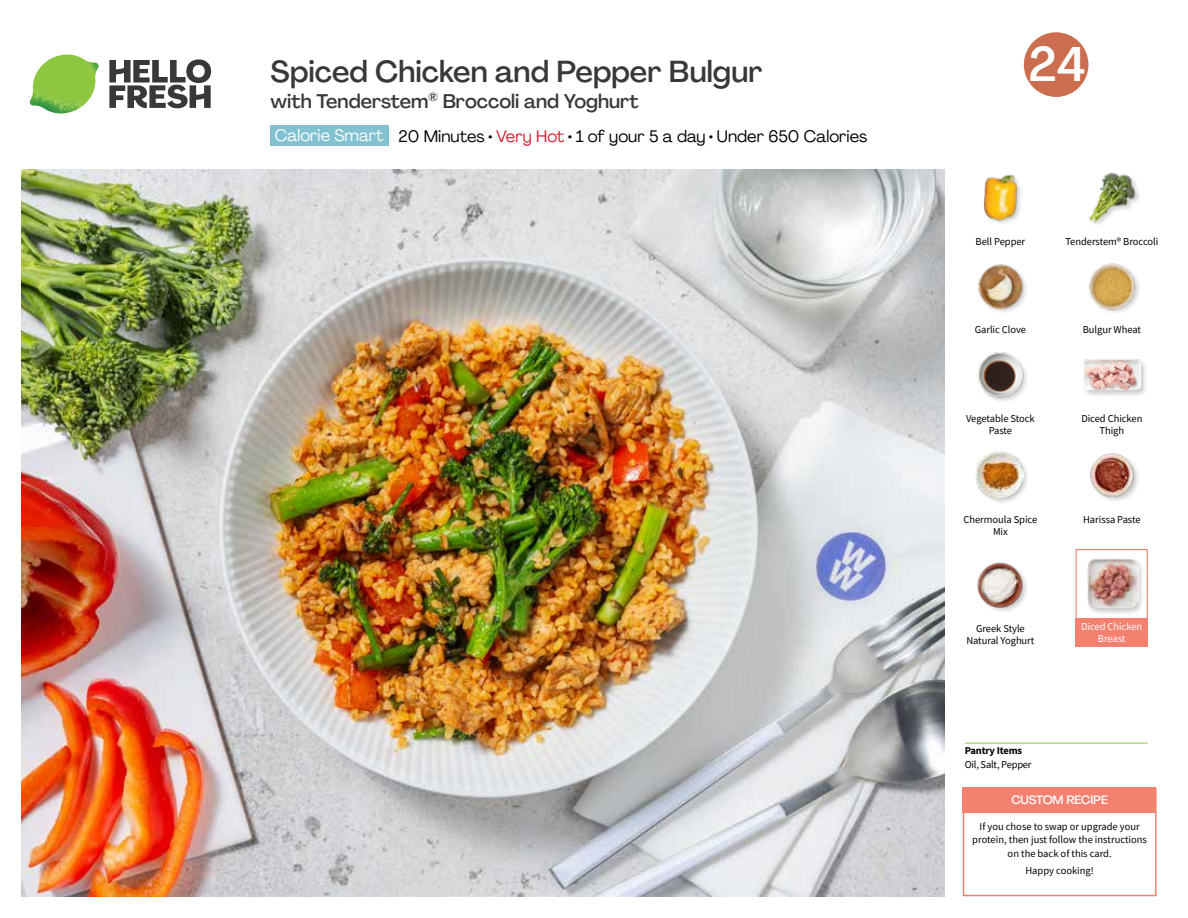
<style>
.page{position:relative;width:1188px;height:918px;background:#fff}
.page>*{position:absolute;margin:0;border:0;box-sizing:border-box;transform-origin:0 0}
.t1{font:500 54px "Agrandir";color:#fff}
.t2{font:500 48px "Agrandir";color:#fff}
.t3{font:500 30px "Agrandir";color:#383839}
.t4{font:500 19.5px "Agrandir";color:#383839}
.t5{font:16.5px "Agrandir";color:#000}
.t6{font:500 12px "Agrandir";letter-spacing:-.01em;color:#fff}
.t7{font:10.5px/12px "Source Sans Pro";letter-spacing:-.005em;color:#000;text-align:center}
.t8{font:10.5px/12px "Source Sans Pro";letter-spacing:-.005em;color:#fff;text-align:center}
.t9{font:700 10.5px "Source Sans Pro";letter-spacing:-.02em;color:#000}
.s1{color:#fff}
.s2{color:#d81b2c}
</style>
<div class="page">
<svg style="left:109px;top:59px;width:102px;height:49px"></svg>
<img style="left:30px;top:55px;width:69px;height:59px">
<img style="left:21px;top:170px;width:924px;height:727px">
<div style="left:963px;top:788px;width:194px;height:108px;border:2px solid #f48070"></div>
<div style="left:963px;top:788px;width:193px;height:25px;background:#f48070"></div>
<hr style="left:965px;top:743px;width:183px;height:1px;background:#82c341">
<img style="left:977px;top:562px;width:50px;height:49px">
<img style="left:977px;top:352px;width:50px;height:50px">
<div style="left:975px;top:450px;width:55px;height:55px;background:#000;opacity:.2"></div>
<img style="left:976px;top:451px;width:47px;height:48px">
<img style="left:1090px;top:453px;width:48px;height:48px">
<div style="left:1082px;top:358px;width:66px;height:40px;background:#000;opacity:.2"></div>
<img style="left:1083px;top:358px;width:58px;height:40px">
<img style="left:983px;top:174px;width:38px;height:50px">
<img style="left:978px;top:264px;width:48px;height:48px">
<img style="left:1089px;top:263px;width:50px;height:50px">
<img style="left:1089px;top:172px;width:50px;height:52px">
<div style="left:271px;top:126px;width:118px;height:20px;background:#82c1cf"></div>
<div style="left:1076px;top:549px;width:72px;height:72px;border:1px solid #f48070"></div>
<div style="left:1076px;top:618px;width:72px;height:29px;background:#f48070"></div>
<div style="left:1086px;top:557px;width:59px;height:59px;background:#000;opacity:.2"></div>
<img style="left:1087px;top:558px;width:51px;height:51px">
<svg style="left:1023px;top:32px;width:66px;height:65px"></svg>
<h3 class="t3" style="left:271px;top:53px;width:494px">Spiced Chicken and Pepper Bulgur</h3>
<h3 class="t4" style="left:271px;top:89px;width:370px">with Tenderstem<sup>®</sup> Broccoli and Yoghurt</h3>
<h3 class="t5" style="left:275px;top:126px;width:594px"><span class="s1">Calorie Smart</span> 20 Minutes • <span class="s2">Very Hot</span> • 1 of your 5 a day • Under 650 Calories</h3>
<h1 class="t1" style="left:1023px;top:31px;width:66px">24</h1>
<h2 class="t2" style="left:1028px;top:35px;width:59px">24</h2>
<p class="t7" style="left:976px;top:235px;width:51px">Bell Pepper</p>
<p class="t7" style="left:1065px;top:235px;width:95px">Tenderstem® Broccoli</p>
<p class="t7" style="left:975px;top:324px;width:53px">Garlic Clove</p>
<p class="t7" style="left:1083px;top:324px;width:60px">Bulgur Wheat</p>
<p class="t7" style="left:966px;top:413px;width:70px">Vegetable Stock<br>Paste</p>
<p class="t7" style="left:1081px;top:413px;width:63px">Diced Chicken<br>Thigh</p>
<p class="t7" style="left:964px;top:513px;width:75px">Chermoula Spice</p>
<p class="t7" style="left:1083px;top:513px;width:59px">Harissa Paste</p>
<p class="t7" style="left:993px;top:525px;width:16px">Mix</p>
<p class="t7" style="left:966px;top:622px;width:70px">Greek Style<br>Natural Yoghurt</p>
<p class="t9" style="left:965px;top:743px;width:59px">Pantry Items</p>
<p class="t7" style="left:965px;top:759px;width:68px">Oil, Salt, Pepper</p>
<p class="t8" style="left:1081px;top:621px;width:63px">Diced Chicken<br>Breast</p>
<p class="t6" style="left:1011px;top:792px;width:98px">CUSTOM RECIPE</p>
<p class="t7" style="left:972px;top:819px;width:176px;line-height:13.5px">If you chose to swap or upgrade your protein, then just follow the instructions on the back of this card.</p>
<p class="t7" style="left:1025px;top:865px;width:70px">Happy cooking!</p>
</div>
